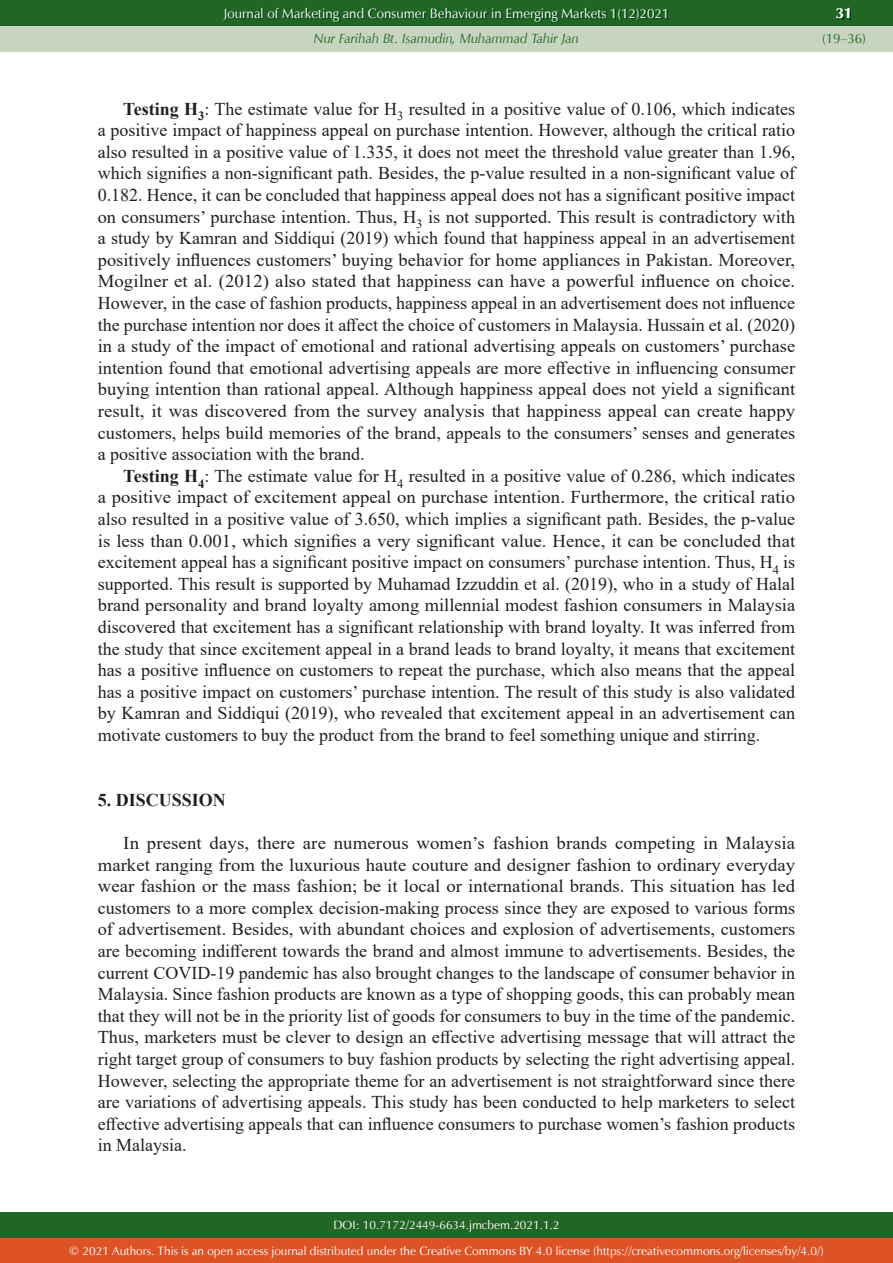
<style>
.page{position:relative;width:893px;height:1263px;background:#fff}
.page>*{position:absolute;margin:0;border:0;box-sizing:border-box;transform-origin:0 0}
.t1{font:18px/21.6px "Times New Roman";color:#231f20;text-align:justify}
.t2{font:18px/21.6px "Times New Roman";color:#231f20;text-align:justify;scale:1.04 1}
.t3{font:700 18px "Times New Roman";color:#231f20}
.t4{font:15px "Zapf Humnst Ult EU";color:#fff}
.t5{font:13.5px "Zapf Humnst EU";color:#fff}
.t6{font:italic 13.5px "Zapf Humnst EU";color:#226625}
.t7{font:13.5px "Zapf Humnst EU";color:#226625}
.t8{font:12px "Zapf Humnst EU";color:#fff}
.s1{font-weight:700}
</style>
<div class="page">
<div style="left:0;top:0;width:893px;height:51px;background:#c6d4c0"></div>
<div style="left:0;top:1237px;width:893px;height:26px;background:#dd5326"></div>
<div style="left:0;top:1212px;width:893px;height:25px;background:#226625"></div>
<div style="left:0;top:0;width:893px;height:26px;background:#226625"></div>
<img style="left:224px;top:9px;width:443px;height:14px">
<img style="left:837px;top:9px;width:14px;height:11px">
<p class="t5" style="left:224px;top:5px;width:447px">Journal of Marketing and Consumer Behaviour in Emerging Markets 1(12)2021</p>
<p class="t6" style="left:314px;top:30px;width:267px">Nur Farihah Bt. Isamudin, Muhammad Tahir Jan</p>
<p class="t1" style="left:98px;top:98px;width:699px;text-indent:26px"><span class="s1">Testing H</span><sub>3</sub>: The estimate value for H<sub>3</sub> resulted in a positive value of 0.106, which indicates a positive impact of happiness appeal on purchase intention. However, although the critical ratio also resulted in a positive value of 1.335, it does not meet the threshold value greater than 1.96, which signifies a non-significant path. Besides, the p-value resulted in a non-significant value of 0.182. Hence, it can be concluded that happiness appeal does not has a significant positive impact on consumers’ purchase intention. Thus, H<sub>3</sub> is not supported. This result is contradictory with a study by Kamran and Siddiqui (2019) which found that happiness appeal in an advertisement positively influences customers’ buying behavior for home appliances in Pakistan. Moreover, Mogilner et al. (2012) also stated that happiness can have a powerful influence on choice.<br>However, in the case of fashion products, happiness appeal in an advertisement does not influence the purchase intention nor does it affect the choice of customers in Malaysia. Hussain et al. (2020) in a study of the impact of emotional and rational advertising appeals on customers’ purchase intention found that emotional advertising appeals are more effective in influencing consumer buying intention than rational appeal. Although happiness appeal does not yield a significant result, it was discovered from the survey analysis that happiness appeal can create happy customers, helps build memories of the brand, appeals to the consumers’ senses and generates a positive association with the brand.</p>
<p class="t1" style="left:98px;top:465px;width:699px;text-indent:26px"><span class="s1">Testing H</span><sub>4</sub>: The estimate value for H<sub>4</sub> resulted in a positive value of 0.286, which indicates a positive impact of excitement appeal on purchase intention. Furthermore, the critical ratio also resulted in a positive value of 3.650, which implies a significant path. Besides, the p-value is less than 0.001, which signifies a very significant value. Hence, it can be concluded that excitement appeal has a significant positive impact on consumers’ purchase intention. Thus, H<sub>4</sub> is supported. This result is supported by Muhamad Izzuddin et al. (2019), who in a study of Halal brand personality and brand loyalty among millennial modest fashion consumers in Malaysia discovered that excitement has a significant relationship with brand loyalty. It was inferred from the study that since excitement appeal in a brand leads to brand loyalty, it means that excitement has a positive influence on customers to repeat the purchase, which also means that the appeal has a positive impact on customers’ purchase intention. The result of this study is also validated by Kamran and Siddiqui (2019), who revealed that excitement appeal in an advertisement can motivate customers to buy the product from the brand to feel something unique and stirring.</p>
<p class="t3" style="left:98px;top:790px;width:130px">5. DIS CUSSION</p>
<p class="t2" style="left:98px;top:832px;width:672px;text-indent:26px">In present days, there are numerous women’s fashion brands competing in Malaysia market ranging from the luxurious haute couture and designer fashion to ordinary everyday wear fashion or the mass fashion; be it local or international brands. This situation has led customers to a more complex decision-making process since they are exposed to various forms of advertisement. Besides, with abundant choices and explosion of advertisements, customers are becoming indifferent towards the brand and almost immune to advertisements. Besides, the current COVID-19 pandemic has also brought changes to the landscape of consumer behavior in Malaysia. Since fashion products are known as a type of shopping goods, this can probably mean that they will not be in the priority list of goods for consumers to buy in the time of the pandemic.<br>Thus, marketers must be clever to design an effective advertising message that will attract the right target group of consumers to buy fashion products by selecting the right advertising appeal.<br>However, selecting the appropriate theme for an advertisement is not straightforward since there are variations of advertising appeals. This study has been conducted to help marketers to select effective advertising appeals that can influence consumers to purchase women’s fashion products in Malaysia.</p>
<p class="t8" style="left:333px;top:1218px;width:227px">DOI: 10.7172/2449-6634.jmcbem.2021.1.2</p>
<p class="t4" style="left:836px;top:4px;width:18px">31</p>
<p class="t7" style="left:822px;top:30px;width:45px">(19–36)</p>
<p class="t8" style="left:69px;top:1243px;width:756px">© 2021 Authors. This is an open access journal distributed under the Creative Commons BY 4.0 license (https://creativecommons.org/licenses/by/4.0/)</p>
</div>
